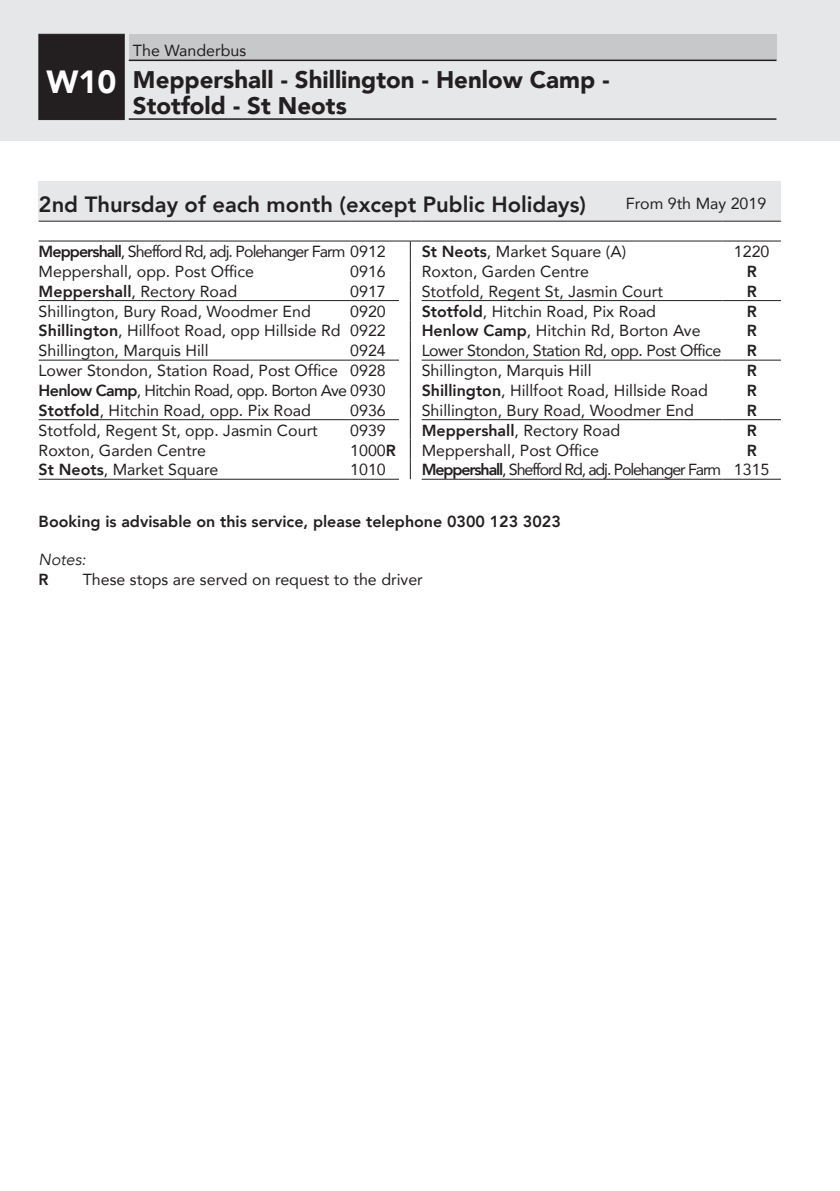
<style>
.page{position:relative;width:840px;height:1191px;background:#fff}
.page>*{position:absolute;margin:0;border:0;box-sizing:border-box;transform-origin:0 0}
.Table_Header{font:900 32px "Avenir";color:#fff}
.Table_Header-2{font:900 24px "Avenir";color:#231f20}
.Notes_with_symbols_a{font:800 22px "Avenir";color:#231f20}
.Notes_with_symbols_a-2{font:16px "Avenir";color:#231f20}
.Notes_with_symbols_a-3{font:800 16px "Avenir";color:#231f20}
.Notes_with_symbols_a-4{font:16px "Avenir";letter-spacing:-.06em;color:#231f20}
.Notes_with_symbols_a-5{font:16px "Avenir";letter-spacing:-.07em;color:#231f20}
.Notes_with_symbols_a-6{font:16px "Avenir";letter-spacing:-.04em;color:#231f20}
.Notes_with_symbols_a-7{font:16px "Avenir";letter-spacing:-.03em;color:#231f20}
.Notes_with_symbols_a-8{font:italic 16px "Avenir";color:#231f20}
.s1{font-weight:800}
</style>
<div class="page">
<div style="left:0;top:0;width:839px;height:141px;background:#e6e7e9"></div>
<div style="left:38px;top:34px;width:87px;height:86px;background:#231f20"></div>
<hr style="left:129px;top:118px;width:647px;height:2px;background:#231f20">
<div style="left:129px;top:34px;width:647px;height:26px;background:#c7c8ca"></div>
<hr style="left:129px;top:60px;width:647px;height:1px;background:#231f20">
<div style="left:39px;top:181px;width:741px;height:40px;background:#e6e7e9"></div>
<hr style="left:39px;top:221px;width:311px;height:1px;background:#231f20">
<hr style="left:350px;top:221px;width:49px;height:1px;background:#231f20">
<svg style="left:399px;top:221px;width:22px;height:1px"></svg>
<hr style="left:421px;top:221px;width:301px;height:1px;background:#231f20">
<hr style="left:722px;top:221px;width:58px;height:1px;background:#231f20">
<svg style="left:399px;top:241px;width:22px;height:238px"></svg>
<hr style="left:39px;top:241px;width:311px;height:1px;background:#231f20">
<hr style="left:350px;top:241px;width:49px;height:1px;background:#231f20">
<hr style="left:39px;top:300px;width:311px;height:1px;background:#231f20">
<hr style="left:350px;top:300px;width:49px;height:1px;background:#231f20">
<hr style="left:39px;top:360px;width:311px;height:1px;background:#231f20">
<hr style="left:350px;top:360px;width:49px;height:1px;background:#231f20">
<hr style="left:39px;top:419px;width:311px;height:1px;background:#231f20">
<hr style="left:350px;top:419px;width:49px;height:1px;background:#231f20">
<hr style="left:39px;top:479px;width:311px;height:1px;background:#231f20">
<hr style="left:350px;top:479px;width:49px;height:1px;background:#231f20">
<hr style="left:421px;top:241px;width:301px;height:1px;background:#231f20">
<hr style="left:722px;top:241px;width:58px;height:1px;background:#231f20">
<hr style="left:421px;top:300px;width:301px;height:1px;background:#231f20">
<hr style="left:722px;top:300px;width:58px;height:1px;background:#231f20">
<hr style="left:421px;top:360px;width:301px;height:1px;background:#231f20">
<hr style="left:722px;top:360px;width:58px;height:1px;background:#231f20">
<hr style="left:421px;top:419px;width:301px;height:1px;background:#231f20">
<hr style="left:722px;top:419px;width:58px;height:1px;background:#231f20">
<hr style="left:421px;top:479px;width:301px;height:1px;background:#231f20">
<hr style="left:722px;top:479px;width:58px;height:1px;background:#231f20">
<p class="Notes_with_symbols_a-2" style="left:133px;top:37px;width:115px">The Wanderbus</p>
<p class="Table_Header" style="left:47px;top:54px;width:71px">W10</p>
<p class="Table_Header-2" style="left:133px;top:59px;width:477px">Meppershall - Shillington - Henlow Camp -</p>
<p class="Table_Header-2" style="left:133px;top:85px;width:215px">Stotfold - St Neots</p>
<p class="Notes_with_symbols_a" style="left:39px;top:187px;width:548px">2nd Thursday of each month (except Public Holidays)</p>
<p class="Notes_with_symbols_a-4" style="left:39px;top:239px;width:348px"><span class="s1">Meppershall</span>, Shefford Rd, adj. Polehanger Farm 0912</p>
<p class="Notes_with_symbols_a-2" style="left:421px;top:239px;width:206px"><span class="s1">St Neots</span>, Market Square (A)</p>
<p class="Notes_with_symbols_a-2" style="left:733px;top:239px;width:37px">1220</p>
<p class="Notes_with_symbols_a-2" style="left:39px;top:258px;width:217px">Meppershall, opp. Post Office</p>
<p class="Notes_with_symbols_a-2" style="left:350px;top:258px;width:37px">0916</p>
<p class="Notes_with_symbols_a-2" style="left:421px;top:258px;width:169px">Roxton, Garden Centre</p>
<p class="Notes_with_symbols_a-3" style="left:746px;top:259px;width:12px">R</p>
<p class="Notes_with_symbols_a-2" style="left:39px;top:278px;width:200px"><span class="s1">Meppershall</span>, Rectory Road</p>
<p class="Notes_with_symbols_a-2" style="left:350px;top:278px;width:37px">0917</p>
<p class="Notes_with_symbols_a-2" style="left:421px;top:278px;width:243px">Stotfold, Regent St, Jasmin Court</p>
<p class="Notes_with_symbols_a-3" style="left:746px;top:279px;width:12px">R</p>
<p class="Notes_with_symbols_a-2" style="left:39px;top:298px;width:273px">Shillington, Bury Road, Woodmer End</p>
<p class="Notes_with_symbols_a-2" style="left:350px;top:298px;width:37px">0920</p>
<p class="Notes_with_symbols_a-2" style="left:421px;top:298px;width:236px"><span class="s1">Stotfold</span>, Hitchin Road, Pix Road</p>
<p class="Notes_with_symbols_a-3" style="left:746px;top:299px;width:12px">R</p>
<p class="Notes_with_symbols_a-2" style="left:39px;top:318px;width:303px"><span class="s1">Shillington</span>, Hillfoot Road, opp Hillside Rd</p>
<p class="Notes_with_symbols_a-2" style="left:350px;top:318px;width:37px">0922</p>
<p class="Notes_with_symbols_a-2" style="left:421px;top:318px;width:280px"><span class="s1">Henlow Camp</span>, Hitchin Rd, Borton Ave</p>
<p class="Notes_with_symbols_a-3" style="left:746px;top:318px;width:12px">R</p>
<p class="Notes_with_symbols_a-2" style="left:39px;top:338px;width:171px">Shillington, Marquis Hill</p>
<p class="Notes_with_symbols_a-2" style="left:350px;top:338px;width:37px">0924</p>
<p class="Notes_with_symbols_a-7" style="left:421px;top:338px;width:301px">Lower Stondon, Station Rd, opp. Post Office</p>
<p class="Notes_with_symbols_a-3" style="left:746px;top:338px;width:12px">R</p>
<p class="Notes_with_symbols_a-2" style="left:39px;top:358px;width:300px">Lower Stondon, Station Road, Post Office</p>
<p class="Notes_with_symbols_a-2" style="left:350px;top:358px;width:37px">0928</p>
<p class="Notes_with_symbols_a-2" style="left:421px;top:358px;width:171px">Shillington, Marquis Hill</p>
<p class="Notes_with_symbols_a-3" style="left:746px;top:358px;width:12px">R</p>
<p class="Notes_with_symbols_a-6" style="left:39px;top:377px;width:348px"><span class="s1">Henlow Camp</span>, Hitchin Road, opp. Borton Ave 0930</p>
<p class="Notes_with_symbols_a-2" style="left:421px;top:377px;width:288px"><span class="s1">Shillington</span>, Hillfoot Road, Hillside Road</p>
<p class="Notes_with_symbols_a-3" style="left:746px;top:378px;width:12px">R</p>
<p class="Notes_with_symbols_a-2" style="left:39px;top:397px;width:274px"><span class="s1">Stotfold</span>, Hitchin Road, opp. Pix Road</p>
<p class="Notes_with_symbols_a-2" style="left:350px;top:397px;width:37px">0936</p>
<p class="Notes_with_symbols_a-2" style="left:421px;top:397px;width:273px">Shillington, Bury Road, Woodmer End</p>
<p class="Notes_with_symbols_a-3" style="left:746px;top:398px;width:12px">R</p>
<p class="Notes_with_symbols_a-2" style="left:39px;top:417px;width:281px">Stotfold, Regent St, opp. Jasmin Court</p>
<p class="Notes_with_symbols_a-2" style="left:350px;top:417px;width:37px">0939</p>
<p class="Notes_with_symbols_a-2" style="left:421px;top:417px;width:200px"><span class="s1">Meppershall</span>, Rectory Road</p>
<p class="Notes_with_symbols_a-3" style="left:746px;top:418px;width:12px">R</p>
<p class="Notes_with_symbols_a-2" style="left:39px;top:437px;width:169px">Roxton, Garden Centre</p>
<p class="Notes_with_symbols_a-2" style="left:350px;top:437px;width:47px">1000<span class="s1">R</span></p>
<p class="Notes_with_symbols_a-2" style="left:421px;top:437px;width:179px">Meppershall, Post Office</p>
<p class="Notes_with_symbols_a-3" style="left:746px;top:437px;width:12px">R</p>
<p class="Notes_with_symbols_a-2" style="left:39px;top:457px;width:181px"><span class="s1">St Neots</span>, Market Square</p>
<p class="Notes_with_symbols_a-2" style="left:350px;top:457px;width:37px">1010</p>
<p class="Notes_with_symbols_a-5" style="left:421px;top:457px;width:301px"><span class="s1">Meppershall</span>, Shefford Rd, adj. Polehanger Farm</p>
<p class="Notes_with_symbols_a-2" style="left:733px;top:457px;width:37px">1315</p>
<p class="Notes_with_symbols_a-3" style="left:39px;top:509px;width:523px">Booking is advisable on this service, please telephone 0300 123 3023</p>
<p class="Notes_with_symbols_a-8" style="left:39px;top:550px;width:49px">Notes:</p>
<p class="Notes_with_symbols_a-3" style="left:39px;top:566px;width:12px">R</p>
<p class="Notes_with_symbols_a-2" style="left:83px;top:566px;width:341px">These stops are served on request to the driver</p>
<p class="Notes_with_symbols_a-2" style="left:625px;top:191px;width:142px">From 9th May 2019</p>
</div>
